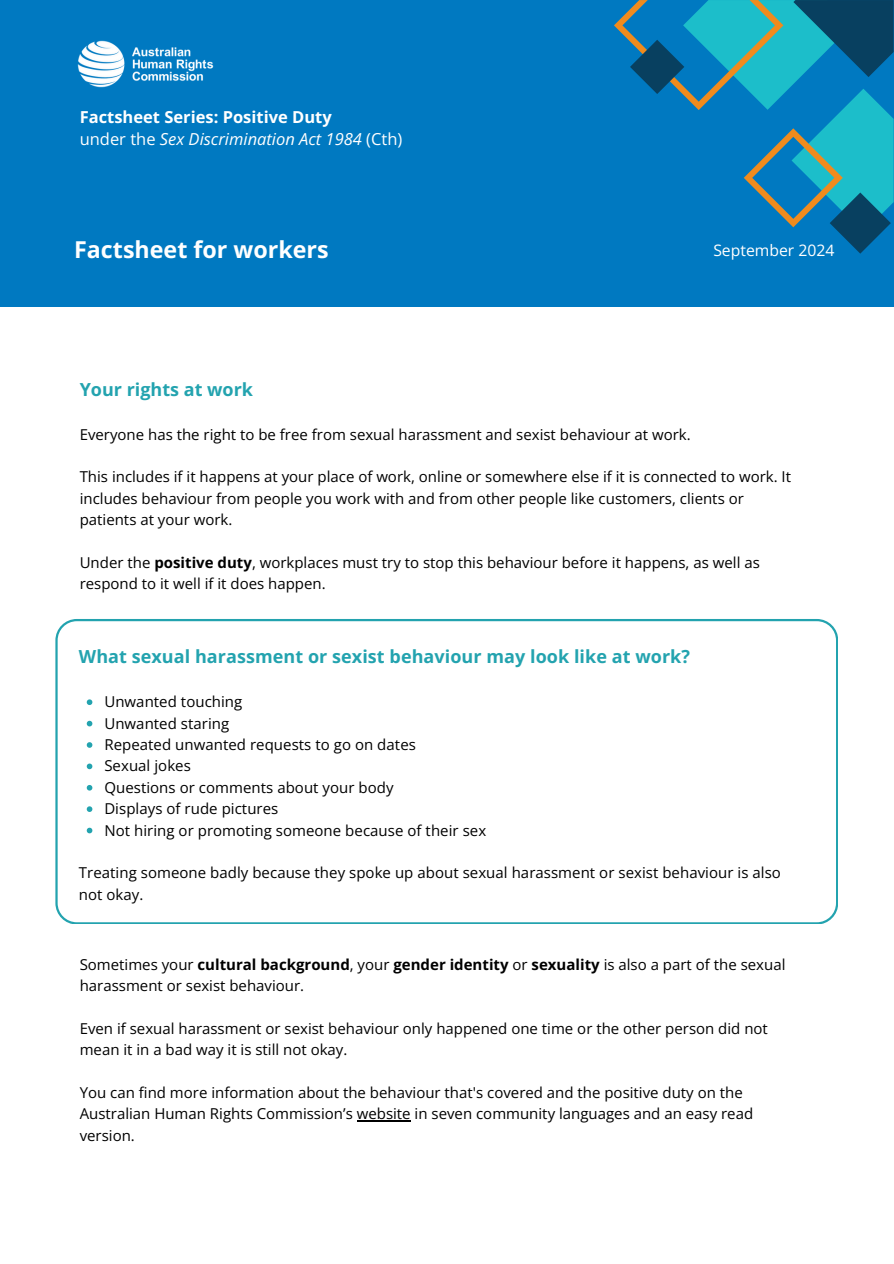
<style>
.page{position:relative;width:894px;height:1264px;background:#fff}
.page>*{position:absolute;margin:0;border:0;box-sizing:border-box;transform-origin:0 0}
.t1{font:700 23.25px "Open Sans";color:#fff}
.t2{font:700 18px "Open Sans";letter-spacing:.005em;color:#23a3af}
.t3{font:700 16.5px/22.5px "Open Sans";color:#fff}
.t4{font:15.75px "Open Sans";color:#fff}
.t5{font:15px/21.3px "Open Sans";color:#000}
.s1{font-weight:400}
.s2{font-weight:400;font-style:italic}
.s3{font-weight:700}
</style>
<div class="page">
<div style="left:0;top:0;width:893px;height:307px;background:#0079c1"></div>
<svg style="left:55px;top:619px;width:782px;height:305px"></svg>
<svg style="left:87px;top:699px;width:5px;height:6px"></svg>
<svg style="left:87px;top:720px;width:5px;height:6px"></svg>
<svg style="left:87px;top:742px;width:5px;height:5px"></svg>
<svg style="left:87px;top:763px;width:5px;height:6px"></svg>
<svg style="left:87px;top:785px;width:5px;height:5px"></svg>
<svg style="left:87px;top:806px;width:5px;height:6px"></svg>
<svg style="left:87px;top:827px;width:5px;height:6px"></svg>
<svg style="left:614px;top:0;width:278px;height:253px"></svg>
<img style="left:77px;top:40px;width:137px;height:48px">
<hr style="left:356px;top:1120px;width:54px;height:1px;background:#000">
<p class="t3" style="left:80px;top:105px;width:324px">Factsheet Series: Positive Duty<br><span class="s1">under the</span> <span class="s2">Sex Discrimination Act 1984</span> <span class="s1">(Cth)</span></p>
<p class="t1" style="left:74px;top:234px;width:256px">Factsheet for workers</p>
<h2 class="t4" style="left:713px;top:239px;width:123px">September 2024</h2>
<p class="t2" style="left:80px;top:376px;width:175px">Your rights at work</p>
<p class="t5" style="left:80px;top:423px;width:612px">Everyone has the right to be free from sexual harassment and sexist behaviour at work.</p>
<h3 class="t5" style="left:80px;top:466px;width:712px">This includes if it happens at your place of work, online or somewhere else if it is connected to work. It includes behaviour from people you work with and from other people like customers, clients or patients at your work.</h3>
<h1 class="t5" style="left:80px;top:551px;width:681px">Under the <span class="s3">positive duty</span>, workplaces must try to stop this behaviour before it happens, as well as respond to it well if it does happen.</h1>
<p class="t2" style="left:79px;top:644px;width:612px">What sexual harassment or sexist behaviour may look like at work?</p>
<p class="t5" style="left:104px;top:690px;width:139px">Unwanted touching</p>
<p class="t5" style="left:104px;top:712px;width:126px">Unwanted staring</p>
<h2 class="t5" style="left:104px;top:733px;width:313px">Repeated unwanted requests to go on dates</h2>
<p class="t5" style="left:104px;top:755px;width:88px">Sexual jokes</p>
<p class="t5" style="left:104px;top:776px;width:291px">Questions or comments about your body</p>
<p class="t5" style="left:104px;top:797px;width:175px">Displays of rude pictures</p>
<p class="t5" style="left:104px;top:819px;width:383px">Not hiring or promoting someone because of their sex</p>
<p class="t5" style="left:79px;top:861px;width:703px">Treating someone badly because they spoke up about sexual harassment or sexist behaviour is also not okay.</p>
<p class="t5" style="left:80px;top:953px;width:707px">Sometimes your <span class="s3">cultural background</span>, your <span class="s3">gender identity</span> or <span class="s3">sexuality</span> is also a part of the sexual harassment or sexist behaviour.</p>
<p class="t5" style="left:80px;top:1017px;width:689px">Even if sexual harassment or sexist behaviour only happened one time or the other person did not mean it in a bad way it is still not okay.</p>
<p class="t5" style="left:80px;top:1081px;width:674px">You can find more information about the behaviour that's covered and the positive duty on the<br>Australian Human Rights Commission’s website in seven community languages and an easy read version.</p>
</div>
